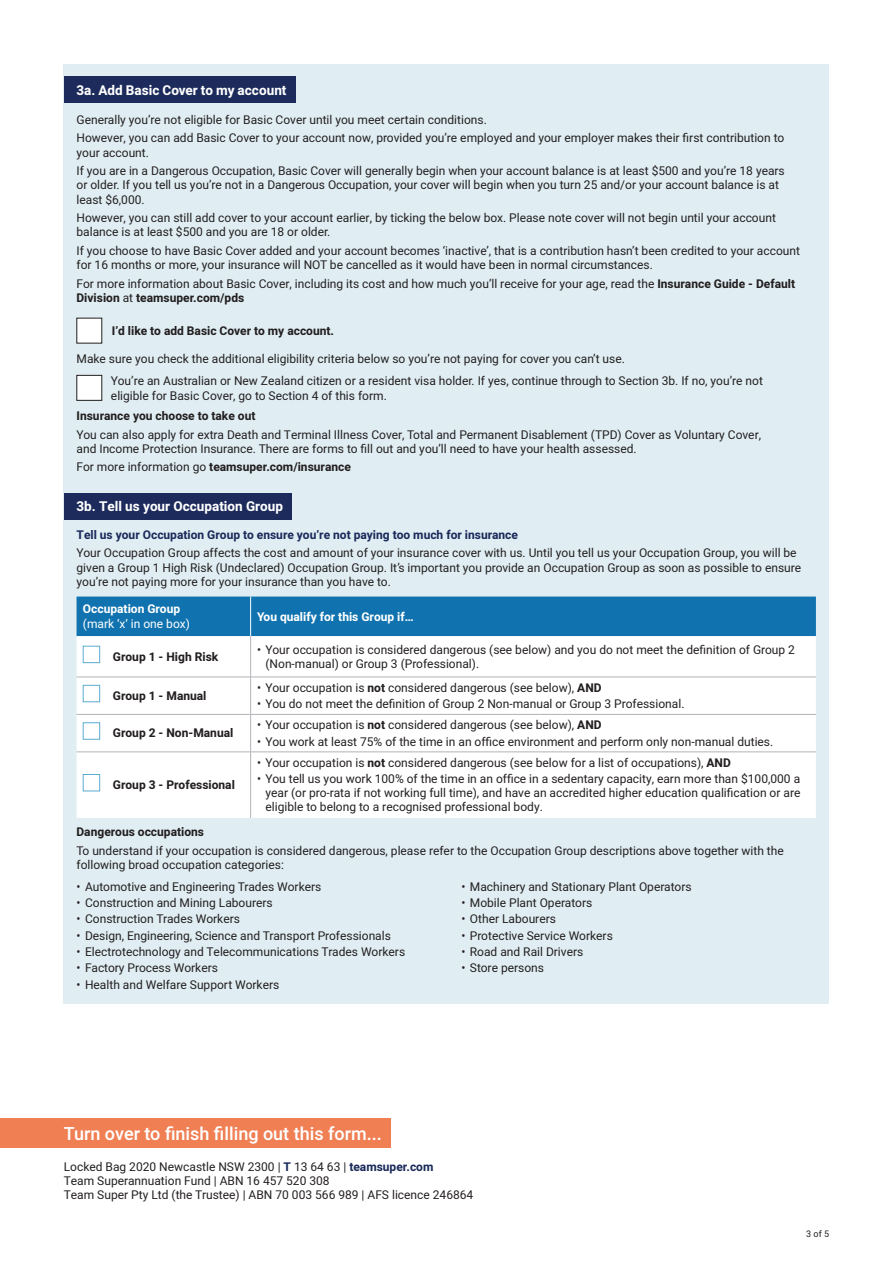
<style>
.page{position:relative;width:893px;height:1263px;background:#fff}
.page>*{position:absolute;margin:0;border:0;box-sizing:border-box;transform-origin:0 0}
.t1{font:500 18px "Heebo";color:#fff}
.TS_-_Heading_3{font:700 13.5px "Heebo";color:#fff}
.TS_-_Body_Copy{font:12px/14.2px "Heebo";color:#231f20}
.TS_-_Body_Copy-2{font:700 12px "Heebo";color:#231f20}
.TS_-_Heading_4{font:700 12px "Heebo";color:#1c2b5b}
.TS_-_Body_Copy-3{font:12px/14.2px "Heebo";color:#fff}
.TS_-_Body_Copy-4{font:700 12px "Heebo";color:#fff}
.t2{font:9px "Heebo";color:#231f20}
.s1{font-weight:700}
.s2{font-weight:400}
.s3{font-weight:700;color:#1c2b5b}
</style>
<div class="page">
<div style="left:0;top:1118px;width:390px;height:30px;background:#f07f54"></div>
<div style="left:64px;top:64px;width:765px;height:939px;background:#e0eef3"></div>
<div style="left:64px;top:77px;width:231px;height:26px;background:#1c2b5b"></div>
<div style="left:77px;top:375px;width:25px;height:25px;background:#fff"></div>
<div style="left:77px;top:375px;width:25px;height:26px;border:1px solid #231f20"></div>
<div style="left:77px;top:318px;width:25px;height:25px;background:#fff"></div>
<div style="left:77px;top:596px;width:739px;height:40px;background:#1073b0"></div>
<div style="left:77px;top:636px;width:739px;height:182px;background:#fff"></div>
<hr style="left:77px;top:677px;width:30px;height:1px;background:#b2b3b7">
<hr style="left:107px;top:677px;width:144px;height:1px;background:#b2b3b7">
<hr style="left:77px;top:714px;width:30px;height:1px;background:#b2b3b7">
<hr style="left:107px;top:714px;width:144px;height:1px;background:#b2b3b7">
<hr style="left:77px;top:752px;width:30px;height:1px;background:#b2b3b7">
<hr style="left:107px;top:752px;width:144px;height:1px;background:#b2b3b7">
<hr style="left:250px;top:596px;width:1px;height:40px;background:#fff">
<hr style="left:251px;top:677px;width:565px;height:1px;background:#b2b3b7">
<hr style="left:251px;top:714px;width:565px;height:1px;background:#b2b3b7">
<hr style="left:251px;top:752px;width:565px;height:1px;background:#b2b3b7">
<hr style="left:250px;top:636px;width:1px;height:41px;background:#b2b3b7">
<hr style="left:250px;top:677px;width:1px;height:37px;background:#b2b3b7">
<hr style="left:250px;top:715px;width:1px;height:37px;background:#b2b3b7">
<hr style="left:250px;top:752px;width:1px;height:66px;background:#b2b3b7">
<div style="left:83px;top:646px;width:17px;height:17px;background:#fff;border:1px solid #5aadd1"></div>
<div style="left:83px;top:685px;width:17px;height:17px;background:#fff;border:1px solid #5aadd1"></div>
<div style="left:83px;top:722px;width:17px;height:17px;background:#fff;border:1px solid #5aadd1"></div>
<div style="left:83px;top:774px;width:17px;height:17px;background:#fff;border:1px solid #5aadd1"></div>
<div style="left:64px;top:493px;width:228px;height:27px;background:#1c2b5b"></div>
<p class="TS_-_Heading_3" style="left:77px;top:81px;width:211px">3a. Add Basic Cover to my account</p>
<p class="TS_-_Body_Copy" style="left:77px;top:112px;width:412px">Generally you’re not eligible for Basic Cover until you meet certain conditions.</p>
<p class="TS_-_Body_Copy" style="left:77px;top:131px;width:709px">However, you can add Basic Cover to your account now, provided you’re employed and your employer makes their first contribution to your account.</p>
<p class="TS_-_Body_Copy" style="left:77px;top:164px;width:710px">If you are in a Dangerous Occupation, Basic Cover will generally begin when your account balance is at least $500 and you’re 18 years or older. If you tell us you’re not in a Dangerous Occupation, your cover will begin when you turn 25 and/or your account balance is at least $6,000.</p>
<p class="TS_-_Body_Copy" style="left:77px;top:211px;width:701px">However, you can still add cover to your account earlier, by ticking the below box. Please note cover will not begin until your account balance is at least $500 and you are 18 or older.</p>
<p class="TS_-_Body_Copy" style="left:77px;top:243px;width:725px">If you choose to have Basic Cover added and your account becomes ‘inactive’, that is a contribution hasn’t been credited to your account for 16 months or more, your insurance will NOT be cancelled as it would have been in normal circumstances.</p>
<p class="TS_-_Body_Copy" style="left:77px;top:276px;width:720px">For more information about Basic Cover, including its cost and how much you’ll receive for your age, read the <span class="s1">Insurance Guide - Default<br>Division</span> at <span class="s1">teamsuper.com/pds</span></p>
<p class="TS_-_Body_Copy-2" style="left:112px;top:322px;width:224px">I’d like to add Basic Cover to my account.</p>
<p class="TS_-_Body_Copy" style="left:77px;top:351px;width:550px">Make sure you check the additional eligibility criteria below so you’re not paying for cover you can’t use.</p>
<p class="TS_-_Body_Copy" style="left:111px;top:374px;width:653px">You’re an Australian or New Zealand citizen or a resident visa holder. If yes, continue through to Section 3b. If no, you’re not eligible for Basic Cover, go to Section 4 of this form.</p>
<p class="TS_-_Body_Copy-2" style="left:77px;top:407px;width:180px">Insurance you choose to take out</p>
<p class="TS_-_Body_Copy" style="left:77px;top:427px;width:686px">You can also apply for extra Death and Terminal Illness Cover, Total and Permanent Disablement (TPD) Cover as Voluntary Cover, and Income Protection Insurance. There are forms to fill out and you’ll need to have your health assessed.</p>
<p class="TS_-_Body_Copy-2" style="left:77px;top:459px;width:276px"><span class="s2">For more information go</span> teamsuper.com/insurance</p>
<p class="TS_-_Heading_3" style="left:77px;top:497px;width:208px">3b. Tell us your Occupation Group</p>
<p class="TS_-_Heading_4" style="left:77px;top:526px;width:443px">Tell us your Occupation Group to ensure you’re not paying too much for insurance</p>
<p class="TS_-_Body_Copy" style="left:77px;top:546px;width:726px">Your Occupation Group affects the cost and amount of your insurance cover with us. Until you tell us your Occupation Group, you will be given a Group 1 High Risk (Undeclared) Occupation Group. It’s important you provide an Occupation Group as soon as possible to ensure you’re not paying more for your insurance than you have to.</p>
<p class="TS_-_Body_Copy-3" style="left:83px;top:602px;width:108px"><span class="s1">Occupation Group </span>(mark ‘x‘ in one box)</p>
<p class="TS_-_Body_Copy-4" style="left:257px;top:608px;width:158px">You qualify for this Group if…</p>
<p class="TS_-_Body_Copy-2" style="left:113px;top:648px;width:107px">Group 1 - High Risk</p>
<p class="TS_-_Body_Copy" style="left:265px;top:642px;width:531px;text-indent:-9px">• Your occupation is considered dangerous (see below) and you do not meet the definition of Group 2 (Non-manual) or Group 3 (Professional).</p>
<p class="TS_-_Body_Copy-2" style="left:113px;top:687px;width:95px">Group 1 - Manual</p>
<p class="TS_-_Body_Copy" style="left:257px;top:680px;width:346px">• Your occupation is <span class="s1">not</span> considered dangerous (see below), <span class="s1">AND</span></p>
<p class="TS_-_Body_Copy" style="left:257px;top:697px;width:429px">• You do not meet the definition of Group 2 Non-manual or Group 3 Professional.</p>
<p class="TS_-_Body_Copy-2" style="left:113px;top:725px;width:122px">Group 2 - Non-Manual</p>
<p class="TS_-_Body_Copy-2" style="left:113px;top:776px;width:123px">Group 3 - Professional</p>
<p class="TS_-_Body_Copy" style="left:257px;top:718px;width:346px">• Your occupation is <span class="s1">not</span> considered dangerous (see below), <span class="s1">AND</span></p>
<p class="TS_-_Body_Copy" style="left:257px;top:734px;width:518px">• You work at least 75% of the time in an office environment and perform only non-manual duties.</p>
<p class="TS_-_Body_Copy" style="left:257px;top:755px;width:475px">• Your occupation is <span class="s1">not</span> considered dangerous (see below for a list of occupations), <span class="s1">AND</span></p>
<p class="TS_-_Body_Copy" style="left:265px;top:771px;width:536px;text-align:justify;text-indent:-9px">• You tell us you work 100% of the time in an office in a sedentary capacity, earn more than $100,000 a year (or pro-rata if not working full time), and have an accredited higher education qualification or are eligible to belong to a recognised professional body.</p>
<p class="TS_-_Body_Copy-2" style="left:77px;top:824px;width:129px">Dangerous occupations</p>
<p class="TS_-_Body_Copy" style="left:77px;top:843px;width:709px">To understand if your occupation is considered dangerous, please refer to the Occupation Group descriptions above together with the following broad occupation categories:</p>
<p class="TS_-_Body_Copy" style="left:77px;top:879px;width:246px">• Automotive and Engineering Trades Workers</p>
<p class="TS_-_Body_Copy" style="left:77px;top:895px;width:198px">• Construction and Mining Labourers</p>
<p class="TS_-_Body_Copy" style="left:77px;top:912px;width:165px">• Construction Trades Workers</p>
<p class="TS_-_Body_Copy" style="left:77px;top:928px;width:316px">• Design, Engineering, Science and Transport Professionals</p>
<p class="TS_-_Body_Copy" style="left:77px;top:945px;width:330px">• Electrotechnology and Telecommunications Trades Workers</p>
<p class="TS_-_Body_Copy" style="left:77px;top:961px;width:143px">• Factory Process Workers</p>
<p class="TS_-_Body_Copy" style="left:77px;top:977px;width:204px">• Health and Welfare Support Workers</p>
<p class="TS_-_Body_Copy" style="left:461px;top:879px;width:232px">• Machinery and Stationary Plant Operators</p>
<p class="TS_-_Body_Copy" style="left:461px;top:895px;width:132px">• Mobile Plant Operators</p>
<p class="TS_-_Body_Copy" style="left:461px;top:912px;width:96px">• Other Labourers</p>
<p class="TS_-_Body_Copy" style="left:461px;top:928px;width:153px">• Protective Service Workers</p>
<p class="TS_-_Body_Copy" style="left:461px;top:945px;width:123px">• Road and Rail Drivers</p>
<p class="TS_-_Body_Copy" style="left:461px;top:961px;width:84px">• Store persons</p>
<h1 class="t1" style="left:64px;top:1121px;width:320px">Turn over to finish filling out this form...</h1>
<p class="TS_-_Body_Copy" style="left:64px;top:1159px;width:411px">Locked Bag 2020 Newcastle NSW 2300 | <span class="s3">T</span> 13 64 63 | <span class="s3">teamsuper.com<br></span>Team Superannuation Fund | ABN 16 457 520 308<br>Team Super Pty Ltd (the Trustee) | ABN 70 003 566 989 | AFS licence 246864</p>
<p class="t2" style="left:806px;top:1228px;width:24px">3 of 5</p>
</div>
